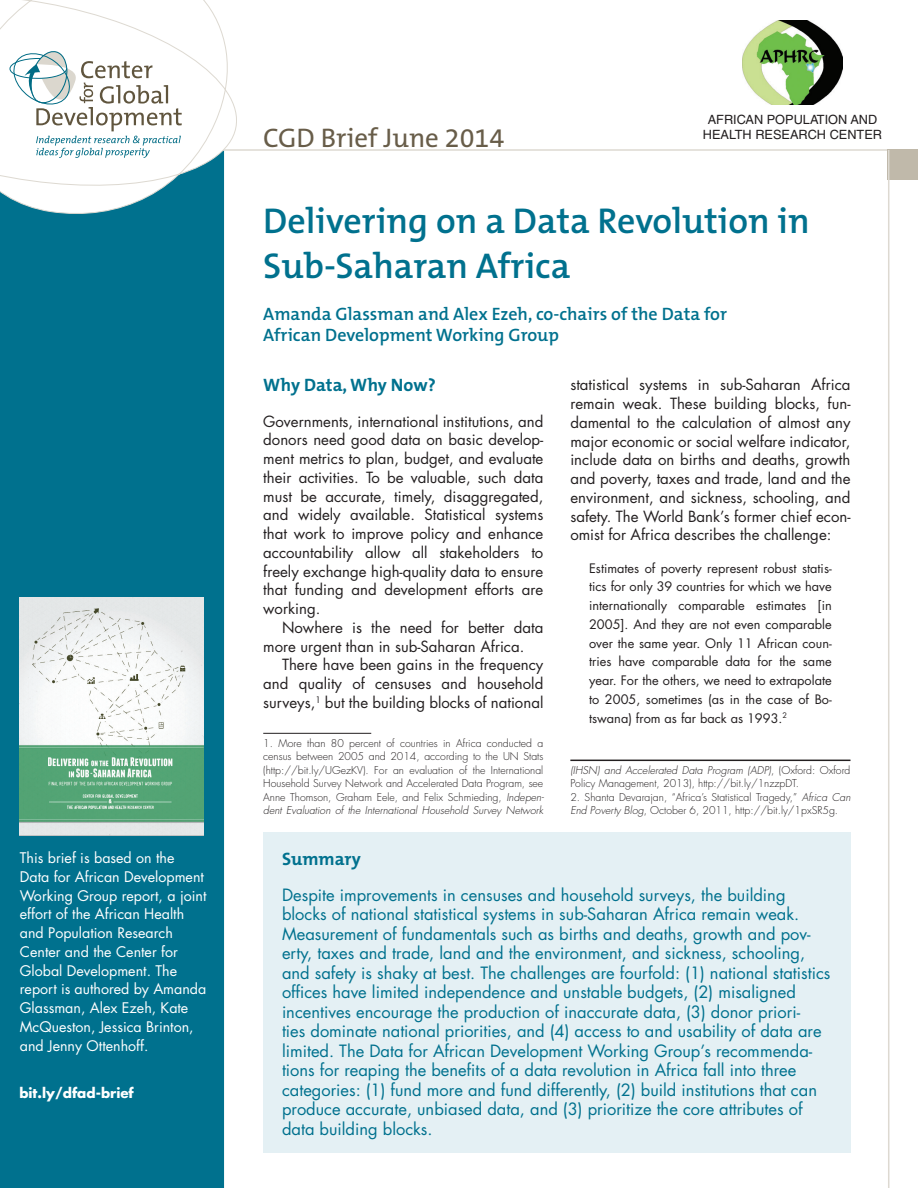
<style>
.page{position:relative;width:918px;height:1188px;background:#fff}
.page>*{position:absolute;margin:0;border:0;box-sizing:border-box;transform-origin:0 0}
.t1{font:600 36px/45px "The Mix B6";color:#00718e}
.t2{font:27px "The Mix B5 Plain";color:#685d49}
.byline{font:600 18px/21px "The Mix B6";color:#00718e}
.t3{font:700 18px "The Mix B7";color:#00718e}
.Summary_First_graf{font:16.5px/19.5px "Futura Std";color:#00718e}
.NORMAL_first_line{font:15px/18.8px "Futura Std";color:#231f20;text-align:justify}
.bio{font:14.25px/18.8px "Futura Std";color:#fff}
.bitly{font:700 13.5px "Futura Std";color:#fff}
.t4{font:12.75px/18.8px "Futura Std";color:#231f20;text-align:justify}
.t5{font:12.75px "Helvetica LT Std";color:#231f20}
.Footnote{font:300 10.5px/13.5px "Futura Std";color:#231f20}
.s1{font-style:italic}
</style>
<div class="page">
<hr style="left:0;top:149px;width:918px;height:2px;background:#ddd9d1">
<div style="left:0;top:151px;width:224px;height:1037px;background:#00718e"></div>
<div style="left:888px;top:149px;width:30px;height:30px;background:#c0b9aa"></div>
<hr style="left:888px;top:150px;width:1px;height:1038px;background:#ddd9d1">
<svg style="left:0;top:0;width:237px;height:214px"></svg>
<svg style="left:10px;top:51px;width:172px;height:107px"></svg>
<div style="left:263px;top:832px;width:587px;height:321px;background:#e4f0f4"></div>
<hr style="left:263px;top:733px;width:108px;height:1px;background:#231f20">
<hr style="left:570px;top:760px;width:280px;height:1px;background:#231f20">
<img style="left:743px;top:21px;width:100px;height:84px">
<img style="left:20px;top:597px;width:184px;height:239px">
<p class="bio" style="left:20px;top:849px;width:188px">This brief is based on the<br>Data for African Development<br>Working Group report, a joint effort of the African Health and Population Research<br>Center and the Center for<br>Global Development. The report is authored by Amanda<br>Glassman, Alex Ezeh, Kate<br>McQueston, Jessica Brinton, and Jenny Ottenhoff.</p>
<p class="bitly" style="left:19px;top:1084px;width:116px">bit.ly/dfad-brief</p>
<p class="t2" style="left:263px;top:124px;width:243px">CGD Brief June 2014</p>
<p class="t5" style="left:708px;top:112px;width:171px">AFRICAN POPULATION AND</p>
<p class="t5" style="left:703px;top:127px;width:181px">HEALTH RESEARCH CENTER</p>
<p class="t1" style="left:263px;top:199px;width:548px">Delivering on a Data Revolution in<br>Sub-Saharan Africa</p>
<p class="byline" style="left:263px;top:304px;width:465px">Amanda Glassman and Alex Ezeh, co-chairs of the Data for<br>African Development Working Group</p>
<h1 class="t3" style="left:263px;top:376px;width:174px">Why Data, Why Now?</h1>
<p class="NORMAL_first_line" style="left:263px;top:412px;width:282px">Governments, international institutions, and donors need good data on basic develop&shy;ment metrics to plan, budget, and evaluate their activities. To be valuable, such data must be accurate, timely, disaggregated, and widely available. Statistical systems that work to improve policy and enhance accountability allow all stakeholders to freely exchange high-quality data to ensure that funding and development efforts are working.</p>
<p class="NORMAL_first_line" style="left:263px;top:618px;width:282px;text-indent:19px">Nowhere is the need for better data more urgent than in sub-Saharan Africa.</p>
<p class="NORMAL_first_line" style="left:263px;top:656px;width:282px;text-indent:19px">There have been gains in the frequency and quality of censuses and household surveys,<sup>1</sup> but the building blocks of national</p>
<p class="Footnote" style="left:263px;top:737px;width:282px;text-align:justify">1. More than 80 percent of countries in Africa conducted a census between 2005 and 2014, according to the UN Stats (http://bit.ly/UGezKV). For an evaluation of the International Household Survey Network and Accelerated Data Program, see Anne Thomson, Graham Eele, and Felix Schmieding, <span class="s1">Indepen&shy;dent Evaluation of the International Household Survey Network</span></p>
<p class="NORMAL_first_line" style="left:570px;top:376px;width:282px">statistical systems in sub-Saharan Africa remain weak. These building blocks, fun&shy;damental to the calculation of almost any major economic or social welfare indicator, include data on births and deaths, growth and poverty, taxes and trade, land and the environment, and sickness, schooling, and safety. The World Bank’s former chief econ&shy;omist for Africa describes the challenge:</p>
<p class="t4" style="left:589px;top:559px;width:244px">Estimates of poverty represent robust statis&shy;tics for only 39 countries for which we have internationally comparable estimates [in 2005]. And they are not even comparable over the same year. Only 11 African coun&shy;tries have comparable data for the same year. For the others, we need to extrapolate to 2005, sometimes (as in the case of Bo&shy;tswana) from as far back as 1993.<sup>2</sup></p>
<p class="Footnote" style="left:570px;top:764px;width:282px"><span class="s1">(IHSN) and Accelerated Data Program (ADP)</span>, (Oxford: Oxford<br>Policy Management, 2013), http://bit.ly/1nzzpDT.</p>
<p class="Footnote" style="left:570px;top:791px;width:282px">2. Shanta Devarajan, “Africa’s Statistical Tragedy,” <span class="s1">Africa Can<br>End Poverty Blog</span>, October 6, 2011, http://bit.ly/1pxSR5g.</p>
<h1 class="t3" style="left:282px;top:849px;width:80px">Summary</h1>
<p class="Summary_First_graf" style="left:282px;top:885px;width:550px">Despite improvements in censuses and household surveys, the building blocks of national statistical systems in sub-Saharan Africa remain weak.<br>Measurement of fundamentals such as births and deaths, growth and pov&shy;erty, taxes and trade, land and the environment, and sickness, schooling, and safety is shaky at best. The challenges are fourfold: (1) national statistics offices have limited independence and unstable budgets, (2) misaligned incentives encourage the production of inaccurate data, (3) donor priori-<br>ties dominate national priorities, and (4) access to and usability of data are limited. The Data for African Development Working Group’s recommenda&shy;tions for reaping the benefits of a data revolution in Africa fall into three categories: (1) fund more and fund differently, (2) build institutions that can produce accurate, unbiased data, and (3) prioritize the core attributes of data building blocks.</p>
</div>
